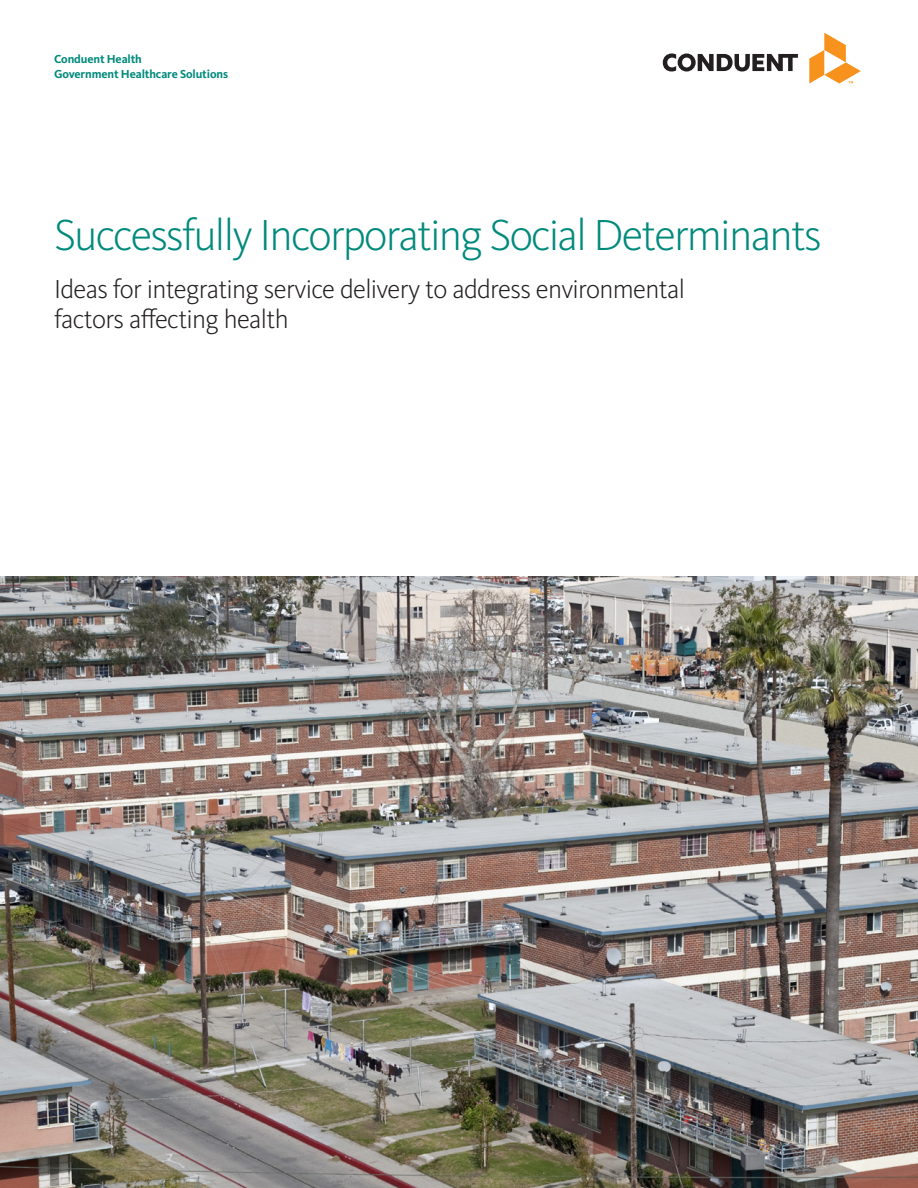
<style>
.page{position:relative;width:918px;height:1188px;background:#fff}
.page>*{position:absolute;margin:0;border:0;box-sizing:border-box;transform-origin:0 0}
.Cover_title{font:300 45px "Kievit Pro";letter-spacing:-.04em;color:#008a7c}
.Cover_subhead{font:300 27px/30px "Kievit Pro";letter-spacing:-.025em;color:#231f20}
.Business_sector{font:700 12px "Kievit Pro";letter-spacing:-.01em;color:#008a7c}
</style>
<div class="page">
<svg style="left:663px;top:53px;width:135px;height:19px"></svg>
<svg style="left:809px;top:33px;width:52px;height:51px"></svg>
<img style="left:0;top:576px;width:918px;height:612px">
<p class="Business_sector" style="left:54px;top:52px;width:89px">Conduent Health</p>
<p class="Business_sector" style="left:54px;top:67px;width:176px">Government Healthcare Solutions</p>
<p class="Cover_title" style="left:54px;top:208px;width:769px">Successfully Incorporating Social Determinants</p>
<p class="Cover_subhead" style="left:54px;top:274px;width:633px">Ideas for integrating service delivery to address environmental factors affecting health</p>
</div>
